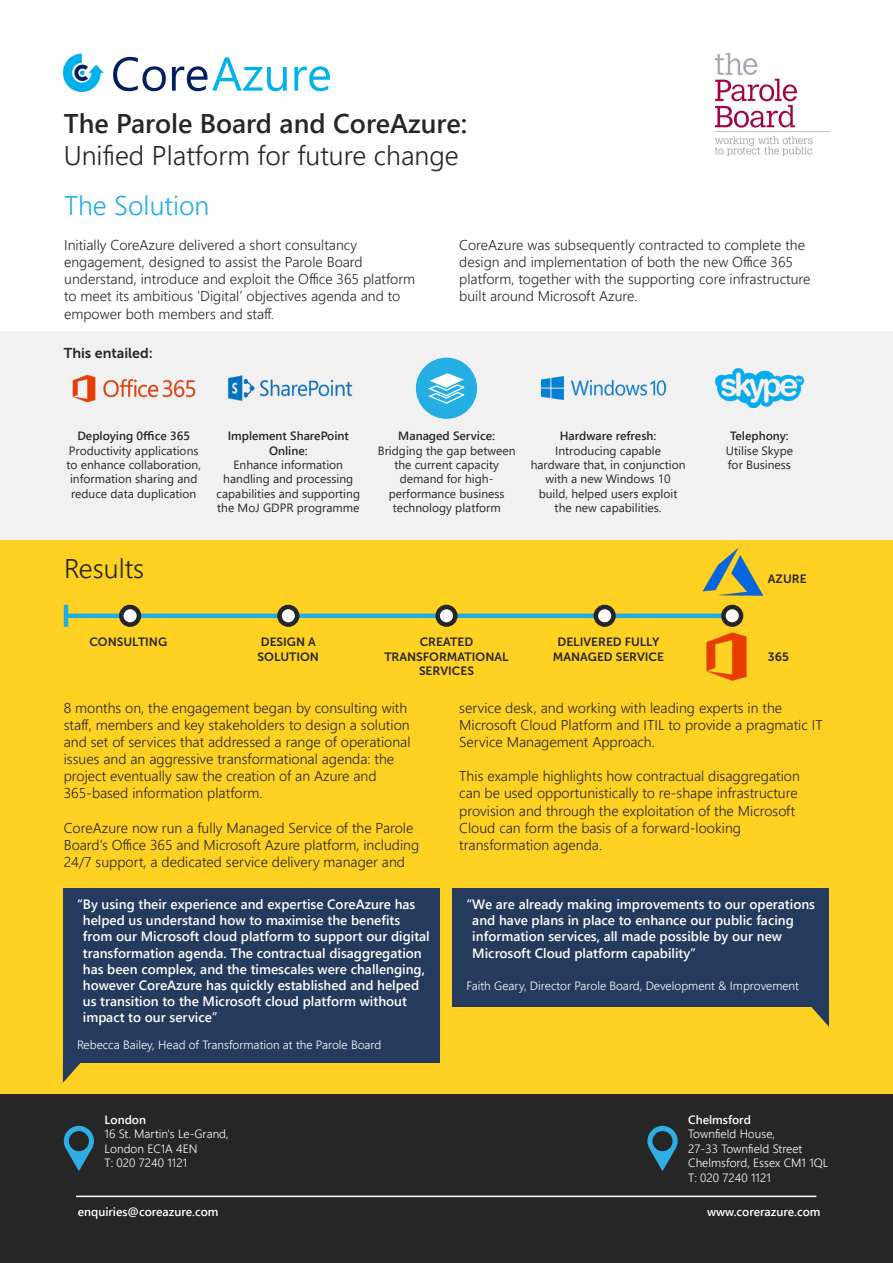
<style>
.page{position:relative;width:893px;height:1263px;background:#fff}
.page>*{position:absolute;margin:0;border:0;box-sizing:border-box;transform-origin:0 0}
.t1{font:300 27px "Segoe UI";color:#262626}
.t2{font:600 27px "Segoe UI";color:#262626}
.t3{font:300 27px "Segoe UI";color:#1fafe5}
.t4{font:300 14.25px/17.1px "Segoe UI";color:#262626}
.t5{font:14.25px "Museo Sans 700";color:#262626}
.t6{font:600 13.5px/16.2px "Segoe UI";color:#fff}
.t7{font:12px/14.4px "Segoe UI";color:#262626;text-align:center}
.t8{font:300 12px/14.4px "Segoe UI";color:#fff}
.t9{font:12px/14.4px "Museo Sans 700";color:#262626;text-align:center}
.t10{font:600 12px "Segoe UI";color:#fff}
.t11{font:600 12px/14.4px "Segoe UI";color:#262626;text-align:center}
.s1{font-weight:600}
</style>
<div class="page">
<div style="left:0;top:540px;width:893px;height:554px;background:#ffd123"></div>
<div style="left:64px;top:613px;width:668px;height:5px;background:#1fafe5"></div>
<div style="left:0;top:331px;width:893px;height:209px;background:#f1f1f2"></div>
<div style="left:63px;top:888px;width:376px;height:174px;background:#243b5d"></div>
<div style="left:452px;top:888px;width:377px;height:118px;background:#243b5d"></div>
<svg style="left:63px;top:1062px;width:18px;height:21px"></svg>
<svg style="left:811px;top:1006px;width:18px;height:21px"></svg>
<img style="left:72px;top:374px;width:123px;height:28px">
<img style="left:706px;top:632px;width:41px;height:49px">
<img style="left:228px;top:375px;width:125px;height:26px">
<img style="left:542px;top:377px;width:123px;height:23px">
<img style="left:715px;top:369px;width:89px;height:39px">
<img style="left:715px;top:54px;width:114px;height:101px">
<div style="left:416px;top:358px;width:61px;height:61px;background:#24aee4;border-radius:50%"></div>
<svg style="left:428px;top:373px;width:37px;height:31px"></svg>
<svg style="left:121px;top:607px;width:18px;height:18px"></svg>
<div style="left:119px;top:605px;width:22px;height:22px;border:4px solid #262626;border-radius:50%"></div>
<svg style="left:279px;top:607px;width:18px;height:18px"></svg>
<div style="left:277px;top:605px;width:22px;height:22px;border:4px solid #262626;border-radius:50%"></div>
<svg style="left:438px;top:607px;width:17px;height:18px"></svg>
<div style="left:435px;top:605px;width:23px;height:22px;border:4px solid #262626;border-radius:50%"></div>
<svg style="left:596px;top:607px;width:17px;height:18px"></svg>
<div style="left:594px;top:605px;width:22px;height:22px;border:4px solid #262626;border-radius:50%"></div>
<svg style="left:723px;top:607px;width:18px;height:18px"></svg>
<div style="left:721px;top:605px;width:22px;height:22px;border:4px solid #262626;border-radius:50%"></div>
<hr style="left:64px;top:605px;width:4px;height:22px;background:#1fafe5">
<img style="left:702px;top:548px;width:62px;height:48px">
<div style="left:0;top:1094px;width:893px;height:169px;background:#262626"></div>
<svg style="left:64px;top:1126px;width:30px;height:45px"></svg>
<svg style="left:647px;top:1126px;width:31px;height:45px"></svg>
<hr style="left:76px;top:1195px;width:740px;height:2px;background:#fff">
<img style="left:64px;top:54px;width:259px;height:38px">
<img style="left:113px;top:57px;width:94px;height:34px">
<img style="left:212px;top:57px;width:118px;height:34px">
<p class="t2" style="left:64px;top:98px;width:405px">The Parole Board and CoreAzure:</p>
<p class="t1" style="left:64px;top:130px;width:396px">Unified Platform for future change</p>
<p class="t3" style="left:64px;top:180px;width:147px">The Solution</p>
<p class="t4" style="left:64px;top:235px;width:353px">Initially CoreAzure delivered a short consultancy engagement, designed to assist the Parole Board understand, introduce and exploit the Office 365 platform to meet its ambitious ‘Digital’ objectives agenda and to empower both members and staff.</p>
<p class="t5" style="left:64px;top:345px;width:91px">This entailed:</p>
<p class="t4" style="left:459px;top:235px;width:353px">CoreAzure was subsequently contracted to complete the design and implementation of both the new Office 365 platform, together with the supporting core infrastructure built around Microsoft Azure.</p>
<p class="t11" style="left:77px;top:428px;width:114px">Deploying 0ffice 365</p>
<p class="t7" style="left:66px;top:442px;width:136px">Productivity applications to enhance collaboration, information sharing and reduce data duplication</p>
<p class="t11" style="left:228px;top:428px;width:123px">Implement SharePoint<br>Online:</p>
<p class="t7" style="left:217px;top:456px;width:145px">Enhance information handling and processing capabilities and supporting the MoJ GDPR programme</p>
<p class="t1" style="left:64px;top:542px;width:82px">Results</p>
<p class="t7" style="left:378px;top:428px;width:139px"><span class="s1">Managed Service:<br></span>Bridging the gap between the current capacity demand for high&shy;performance business technology platform</p>
<p class="t7" style="left:531px;top:428px;width:156px"><span class="s1">Hardware refresh:<br></span>Introducing capable hardware that, in conjunction with a new Windows 10 build, helped users exploit the new capabilities.</p>
<p class="t11" style="left:730px;top:428px;width:60px">Telephony:</p>
<p class="t7" style="left:726px;top:442px;width:69px;text-align:left">Utilise Skype for Business</p>
<p class="t9" style="left:768px;top:571px;width:40px">AZURE</p>
<p class="t9" style="left:89px;top:635px;width:79px">CONSULTING</p>
<p class="t9" style="left:258px;top:635px;width:63px;text-align:left">DESIGN A<br>SOLUTION</p>
<p class="t9" style="left:384px;top:635px;width:126px">CREATED<br>TRANSFORMATIONAL<br>SERVICES</p>
<p class="t9" style="left:553px;top:635px;width:113px">DELIVERED FULLY<br>MANAGED SERVICE</p>
<p class="t9" style="left:768px;top:649px;width:22px">365</p>
<p class="t4" style="left:64px;top:698px;width:348px">8 months on, the engagement began by consulting with staff, members and key stakeholders to design a solution and set of services that addressed a range of operational issues and an aggressive transformational agenda: the project eventually saw the creation of an Azure and 365-based information platform.</p>
<p class="t4" style="left:64px;top:818px;width:357px">CoreAzure now run a fully Managed Service of the Parole<br>Board’s Office 365 and Microsoft Azure platform, including<br>24/7 support, a dedicated service delivery manager and</p>
<p class="t6" style="left:83px;top:895px;width:348px;text-indent:-6px">“By using their experience and expertise CoreAzure has helped us understand how to maximise the benefits from our Microsoft cloud platform to support our digital transformation agenda. The contractual disaggregation has been complex, and the timescales were challenging, however CoreAzure has quickly established and helped us transition to the Microsoft cloud platform without impact to our service”</p>
<p class="t8" style="left:77px;top:1037px;width:306px">Rebecca Bailey, Head of Transformation at the Parole Board</p>
<p class="t10" style="left:105px;top:1108px;width:43px">London</p>
<p class="t8" style="left:105px;top:1125px;width:126px">16 St. Martin's Le-Grand,</p>
<p class="t8" style="left:105px;top:1140px;width:94px">London EC1A 4EN</p>
<p class="t8" style="left:105px;top:1154px;width:84px">T: 020 7240 1121</p>
<p class="t4" style="left:459px;top:698px;width:365px">service desk, and working with leading experts in the<br>Microsoft Cloud Platform and ITIL to provide a pragmatic IT<br>Service Management Approach.</p>
<p class="t4" style="left:459px;top:766px;width:342px">This example highlights how contractual disaggregation can be used opportunistically to re-shape infrastructure provision and through the exploitation of the Microsoft Cloud can form the basis of a forward-looking transformation agenda.</p>
<p class="t6" style="left:472px;top:895px;width:344px;text-indent:-6px">“We are already making improvements to our operations and have plans in place to enhance our public facing information services, all made possible by our new Microsoft Cloud platform capability”</p>
<p class="t8" style="left:466px;top:977px;width:334px">Faith Geary, Director Parole Board, Development &amp; Improvement</p>
<p class="t10" style="left:688px;top:1108px;width:64px">Chelmsford</p>
<p class="t8" style="left:688px;top:1126px;width:116px">Townfield House,<br>27-33 Townfield Street</p>
<p class="t8" style="left:688px;top:1155px;width:142px">Chelmsford, Essex CM1 1QL</p>
<p class="t8" style="left:688px;top:1169px;width:84px">T: 020 7240 1121</p>
<p class="t10" style="left:78px;top:1200px;width:142px">enquiries@coreazure.com</p>
<p class="t10" style="left:707px;top:1200px;width:115px">www.corerazure.com</p>
</div>
